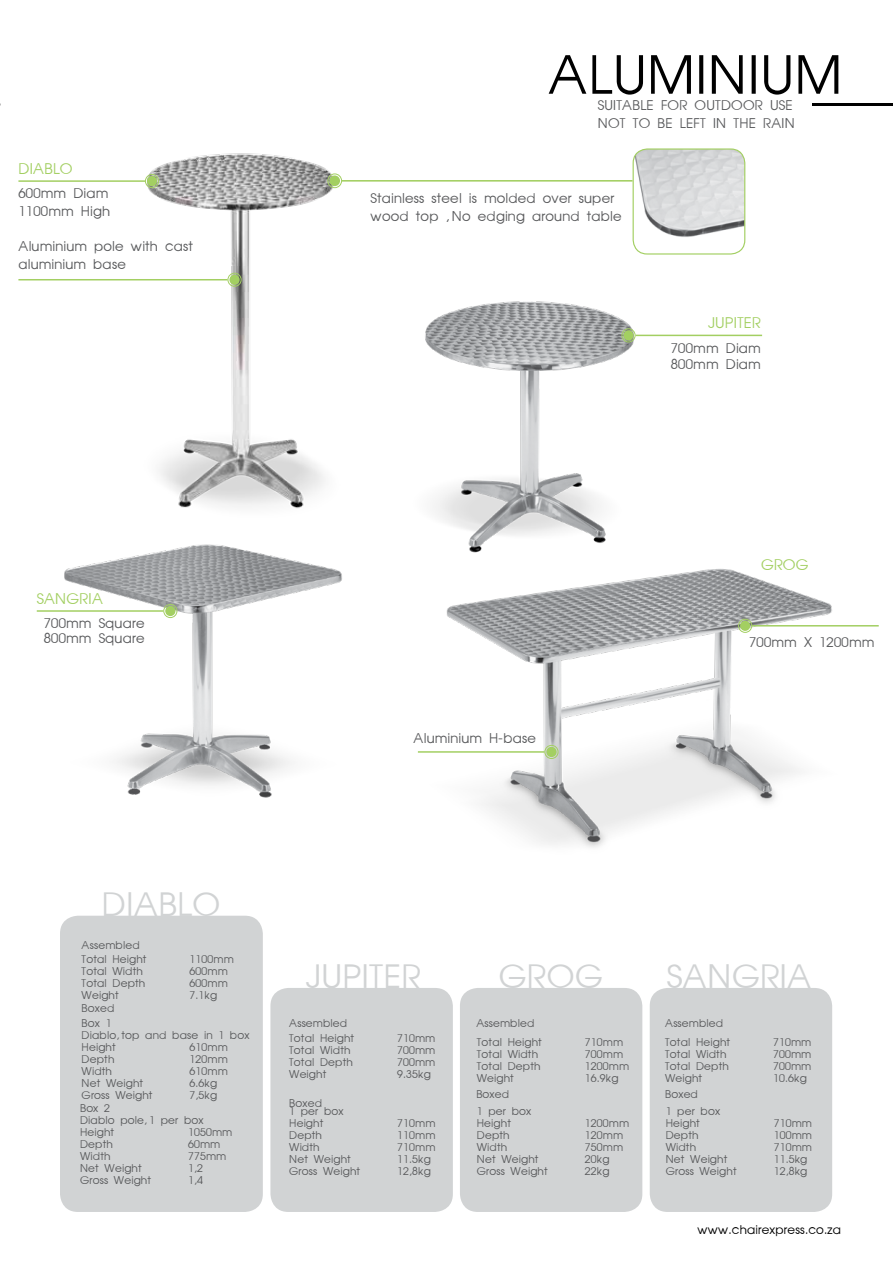
<style>
.page{position:relative;width:893px;height:1263px;background:#fff}
.page>*{position:absolute;margin:0;border:0;box-sizing:border-box;transform-origin:0 0}
.t1{font:100 58.5px "Avant Garde";color:#000}
.t2{font:100 36px "Avant Garde";color:#d1d3d4}
.t3{font:100 16.5px "Avant Garde";color:#a3cf62}
.t4{font:100 15px/18px "Avant Garde";color:#58595b}
.t5{font:100 13.5px "Avant Garde";color:#000}
.t6{font:100 12px/12px "Avant Garde";color:#58595b}
</style>
<div class="page">
<img style="left:107px;top:153px;width:235px;height:356px">
<img style="left:425px;top:301px;width:226px;height:252px">
<img style="left:64px;top:544px;width:278px;height:254px">
<img style="left:446px;top:569px;width:412px;height:279px">
<div style="left:60px;top:916px;width:203px;height:296px;background:#d1d3d4;border-radius:18px"></div>
<div style="left:270px;top:988px;width:183px;height:224px;background:#d1d3d4;border-radius:18px"></div>
<div style="left:460px;top:988px;width:182px;height:224px;background:#d1d3d4;border-radius:18px"></div>
<div style="left:650px;top:988px;width:182px;height:224px;background:#d1d3d4;border-radius:18px"></div>
<div style="left:147px;top:176px;width:10px;height:10px;background:#a3cf62;border-radius:50%"></div>
<div style="left:145px;top:174px;width:14px;height:14px;border:1px solid #a3cf62;border-radius:50%"></div>
<hr style="left:18px;top:180px;width:127px;height:2px;background:#a3cf62">
<div style="left:229px;top:275px;width:11px;height:10px;background:#a3cf62;border-radius:50%"></div>
<div style="left:228px;top:273px;width:13px;height:14px;border:1px solid #a3cf62;border-radius:50%"></div>
<hr style="left:18px;top:279px;width:210px;height:1px;background:#a3cf62">
<div style="left:546px;top:747px;width:11px;height:10px;background:#a3cf62;border-radius:50%"></div>
<div style="left:544px;top:745px;width:14px;height:14px;border:1px solid #a3cf62;border-radius:50%"></div>
<hr style="left:418px;top:751px;width:126px;height:2px;background:#a3cf62">
<div style="left:165px;top:606px;width:10px;height:10px;background:#a3cf62;border-radius:50%"></div>
<div style="left:163px;top:604px;width:14px;height:14px;border:1px solid #a3cf62;border-radius:50%"></div>
<hr style="left:37px;top:610px;width:126px;height:2px;background:#a3cf62">
<div style="left:623px;top:330px;width:11px;height:10px;background:#a3cf62;border-radius:50%"></div>
<div style="left:622px;top:328px;width:13px;height:14px;border:1px solid #a3cf62;border-radius:50%"></div>
<hr style="left:635px;top:335px;width:127px;height:1px;background:#a3cf62">
<div style="left:740px;top:621px;width:10px;height:10px;background:#a3cf62;border-radius:50%"></div>
<div style="left:738px;top:619px;width:14px;height:14px;border:1px solid #a3cf62;border-radius:50%"></div>
<hr style="left:752px;top:625px;width:127px;height:1px;background:#a3cf62">
<div style="left:329px;top:175px;width:11px;height:11px;background:#a3cf62;border-radius:50%"></div>
<div style="left:327px;top:174px;width:15px;height:14px;border:1px solid #a3cf62;border-radius:50%"></div>
<hr style="left:342px;top:180px;width:291px;height:2px;background:#a3cf62">
<img style="left:633px;top:149px;width:112px;height:105px">
<div style="left:633px;top:148px;width:112px;height:107px;border:1px solid #a3cf62;border-radius:14px"></div>
<hr style="left:812px;top:104px;width:81px;height:2px;background:#000">
<h3 class="t3" style="left:18px;top:162px;width:56px">DIABLO</h3>
<p class="t4" style="left:18px;top:185px;width:93px">600mm Diam<br>1100mm High</p>
<p class="t4" style="left:18px;top:238px;width:176px">Aluminium pole with cast aluminium base</p>
<h1 class="t1" style="left:549px;top:51px;width:296px">ALUMINIUM</h1>
<p class="t4" style="left:598px;top:97px;width:199px">SUITABLE FOR OUTDOOR USE<br>NOT TO BE LEFT IN THE RAIN</p>
<p class="t4" style="left:371px;top:190px;width:253px">Stainless steel is molded over super wood top , No edging around table</p>
<h3 class="t3" style="left:708px;top:316px;width:54px">JUPITER</h3>
<p class="t4" style="left:671px;top:340px;width:92px;line-height:16.8px">700mm Diam<br>800mm Diam</p>
<h3 class="t3" style="left:37px;top:592px;width:68px">SANGRIA</h3>
<p class="t4" style="left:44px;top:617px;width:103px;line-height:14.5px">700mm Square<br>800mm Square</p>
<p class="t4" style="left:414px;top:730px;width:124px">Aluminium H-base</p>
<h3 class="t3" style="left:761px;top:558px;width:49px">GROG</h3>
<p class="t4" style="left:749px;top:633px;width:127px">700mm X 1200mm</p>
<h2 class="t2" style="left:102px;top:889px;width:121px">DIABLO</h2>
<p class="t6" style="left:82px;top:939px;width:60px">Assembled</p>
<p class="t6" style="left:82px;top:953px;width:67px">Total Height</p>
<p class="t6" style="left:190px;top:953px;width:46px">1100mm</p>
<p class="t6" style="left:82px;top:965px;width:63px">Total Width</p>
<p class="t6" style="left:190px;top:965px;width:40px">600mm</p>
<p class="t6" style="left:82px;top:977px;width:65px">Total Depth</p>
<p class="t6" style="left:190px;top:977px;width:40px">600mm</p>
<p class="t6" style="left:82px;top:989px;width:39px">Weight</p>
<p class="t6" style="left:190px;top:989px;width:29px">7.1kg</p>
<p class="t6" style="left:82px;top:1003px;width:34px">Boxed</p>
<p class="t6" style="left:82px;top:1018px;width:170px">Box 1<br>Diablo, top and base in 1 box<br>Height</p>
<p class="t6" style="left:190px;top:1042px;width:40px">610mm</p>
<p class="t6" style="left:82px;top:1054px;width:34px">Depth</p>
<p class="t6" style="left:190px;top:1054px;width:40px">120mm</p>
<p class="t6" style="left:82px;top:1066px;width:32px">Width</p>
<p class="t6" style="left:190px;top:1066px;width:40px">610mm</p>
<p class="t6" style="left:82px;top:1078px;width:63px">Net Weight</p>
<p class="t6" style="left:190px;top:1078px;width:29px">6.6kg</p>
<p class="t6" style="left:82px;top:1090px;width:73px">Gross Weight</p>
<p class="t6" style="left:190px;top:1090px;width:29px">7,5kg</p>
<p class="t6" style="left:80px;top:1102px;width:125px">Box 2<br>Diablo pole, 1 per box<br>Height</p>
<p class="t6" style="left:188px;top:1126px;width:46px">1050mm</p>
<p class="t6" style="left:80px;top:1138px;width:34px">Depth</p>
<p class="t6" style="left:188px;top:1138px;width:34px">60mm</p>
<p class="t6" style="left:80px;top:1150px;width:32px">Width</p>
<p class="t6" style="left:188px;top:1150px;width:40px">775mm</p>
<p class="t6" style="left:80px;top:1162px;width:63px">Net Weight</p>
<p class="t6" style="left:188px;top:1162px;width:16px">1,2</p>
<p class="t6" style="left:80px;top:1174px;width:73px">Gross Weight</p>
<p class="t6" style="left:188px;top:1174px;width:16px">1,4</p>
<h2 class="t2" style="left:306px;top:961px;width:117px">JUPITER</h2>
<h2 class="t2" style="left:499px;top:961px;width:106px">GROG</h2>
<h2 class="t2" style="left:667px;top:961px;width:147px">SANGRIA</h2>
<p class="t6" style="left:289px;top:1018px;width:60px">Assembled</p>
<p class="t6" style="left:476px;top:1018px;width:60px">Assembled</p>
<p class="t6" style="left:665px;top:1018px;width:60px">Assembled</p>
<p class="t6" style="left:289px;top:1032px;width:67px">Total Height</p>
<p class="t6" style="left:397px;top:1032px;width:40px">710mm</p>
<p class="t6" style="left:289px;top:1044px;width:63px">Total Width</p>
<p class="t6" style="left:397px;top:1044px;width:40px">700mm</p>
<p class="t6" style="left:289px;top:1056px;width:65px">Total Depth</p>
<p class="t6" style="left:397px;top:1056px;width:40px">700mm</p>
<p class="t6" style="left:289px;top:1068px;width:39px">Weight</p>
<p class="t6" style="left:397px;top:1068px;width:35px">9.35kg</p>
<p class="t6" style="left:289px;top:1098px;width:34px">Boxed</p>
<p class="t6" style="left:289px;top:1106px;width:56px">1 per box<br>Height</p>
<p class="t6" style="left:397px;top:1118px;width:40px">710mm</p>
<p class="t6" style="left:289px;top:1130px;width:34px">Depth</p>
<p class="t6" style="left:397px;top:1130px;width:40px">110mm</p>
<p class="t6" style="left:289px;top:1142px;width:32px">Width</p>
<p class="t6" style="left:397px;top:1142px;width:40px">710mm</p>
<p class="t6" style="left:289px;top:1154px;width:63px">Net Weight</p>
<p class="t6" style="left:397px;top:1154px;width:35px">11.5kg</p>
<p class="t6" style="left:289px;top:1166px;width:73px">Gross Weight</p>
<p class="t6" style="left:397px;top:1166px;width:35px">12,8kg</p>
<p class="t6" style="left:477px;top:1036px;width:67px">Total Height</p>
<p class="t6" style="left:585px;top:1036px;width:40px">710mm</p>
<p class="t6" style="left:477px;top:1048px;width:63px">Total Width</p>
<p class="t6" style="left:585px;top:1048px;width:40px">700mm</p>
<p class="t6" style="left:477px;top:1060px;width:65px">Total Depth</p>
<p class="t6" style="left:585px;top:1060px;width:46px">1200mm</p>
<p class="t6" style="left:477px;top:1072px;width:39px">Weight</p>
<p class="t6" style="left:585px;top:1072px;width:35px">16.9kg</p>
<p class="t6" style="left:476px;top:1089px;width:34px">Boxed</p>
<p class="t6" style="left:477px;top:1106px;width:56px">1 per box<br>Height</p>
<p class="t6" style="left:585px;top:1118px;width:46px">1200mm</p>
<p class="t6" style="left:477px;top:1130px;width:34px">Depth</p>
<p class="t6" style="left:585px;top:1130px;width:40px">120mm</p>
<p class="t6" style="left:477px;top:1142px;width:32px">Width</p>
<p class="t6" style="left:585px;top:1142px;width:40px">750mm</p>
<p class="t6" style="left:477px;top:1154px;width:63px">Net Weight</p>
<p class="t6" style="left:585px;top:1154px;width:26px">20kg</p>
<p class="t6" style="left:477px;top:1166px;width:73px">Gross Weight</p>
<p class="t6" style="left:585px;top:1166px;width:26px">22kg</p>
<p class="t6" style="left:665px;top:1036px;width:67px">Total Height</p>
<p class="t6" style="left:773px;top:1036px;width:40px">710mm</p>
<p class="t6" style="left:665px;top:1048px;width:63px">Total Width</p>
<p class="t6" style="left:773px;top:1048px;width:40px">700mm</p>
<p class="t6" style="left:665px;top:1060px;width:65px">Total Depth</p>
<p class="t6" style="left:773px;top:1060px;width:40px">700mm</p>
<p class="t6" style="left:665px;top:1072px;width:39px">Weight</p>
<p class="t6" style="left:773px;top:1072px;width:35px">10.6kg</p>
<p class="t6" style="left:665px;top:1089px;width:34px">Boxed</p>
<p class="t6" style="left:666px;top:1106px;width:56px">1 per box<br>Height</p>
<p class="t6" style="left:774px;top:1118px;width:40px">710mm</p>
<p class="t6" style="left:666px;top:1130px;width:34px">Depth</p>
<p class="t6" style="left:774px;top:1130px;width:40px">100mm</p>
<p class="t6" style="left:666px;top:1142px;width:32px">Width</p>
<p class="t6" style="left:774px;top:1142px;width:40px">710mm</p>
<p class="t6" style="left:666px;top:1154px;width:63px">Net Weight</p>
<p class="t6" style="left:774px;top:1154px;width:35px">11.5kg</p>
<p class="t6" style="left:666px;top:1166px;width:73px">Gross Weight</p>
<p class="t6" style="left:774px;top:1166px;width:35px">12,8kg</p>
<p class="t5" style="left:697px;top:1224px;width:145px">www.chairexpress.co.za</p>
</div>
